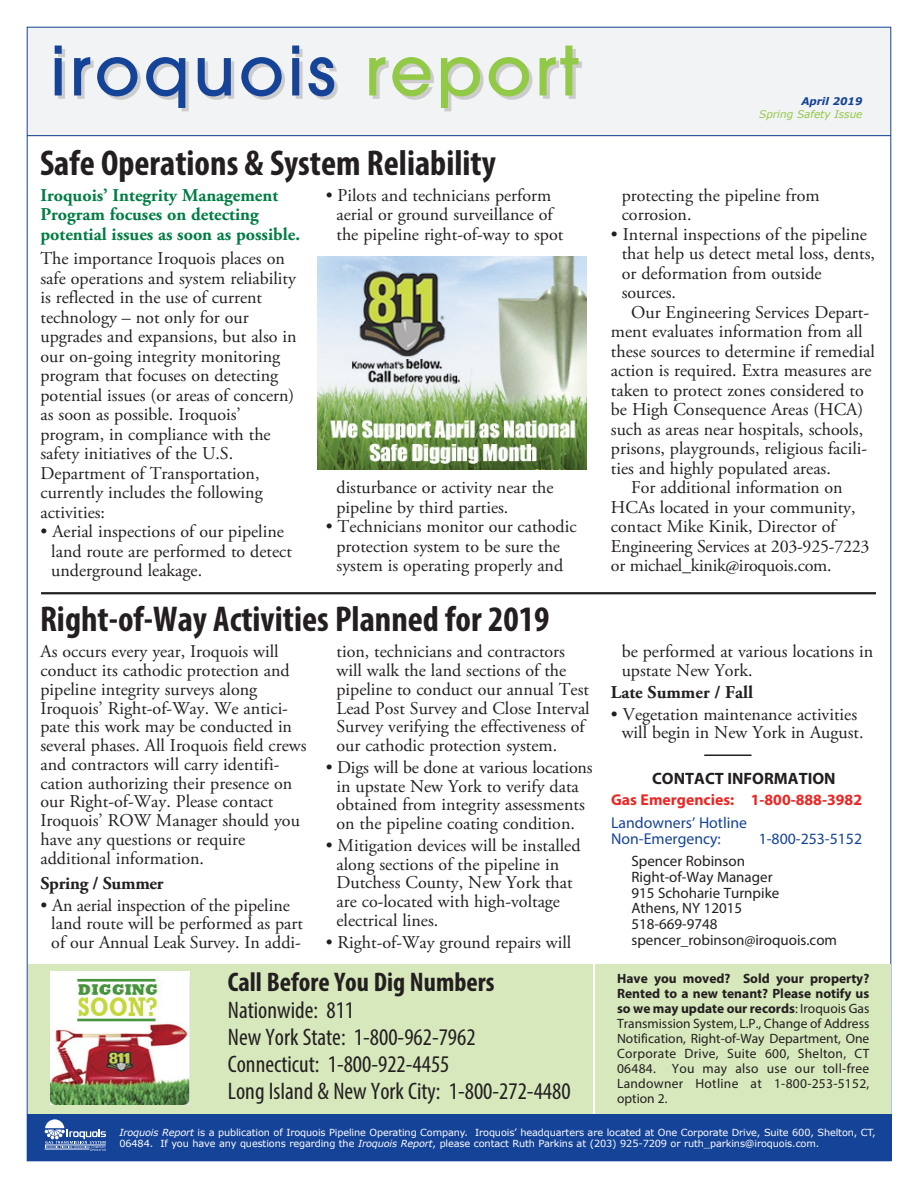
<style>
.page{position:relative;width:918px;height:1188px;background:#fff}
.page>*{position:absolute;margin:0;border:0;box-sizing:border-box;transform-origin:0 0}
.t1{font:500 67.5px "ITC Avant Garde Pro";letter-spacing:.05em;color:#154398}
.t2{font:700 condensed 36px "Myriad Pro";color:#231f20}
.t3{font:700 condensed 27px "Myriad Pro";color:#231f20}
.t4{font:condensed 24px/27px "Myriad Pro";color:#231f20}
.t5{font:18px/18.8px "Adobe Garamond Pro";color:#231f20}
.t6{font:700 18px/19.5px "Adobe Garamond Pro";color:#007d43}
.t7{font:700 18px "Adobe Garamond Pro";color:#231f20}
.t8{font:700 16.5px "Myriad Pro";color:#231f20}
.t9{font:15.75px/16.5px "Myriad Pro";color:#154398}
.t10{font:700 15.75px "Myriad Pro";color:#ec2724}
.t11{font:15px/15.8px "Myriad Pro";color:#231f20}
.t12{font:13.5px/15px "Myriad Pro";letter-spacing:.02em;color:#231f20;text-align:justify}
.t13{font:italic 10.5px "Verdana";letter-spacing:-.005em;color:#92c947}
.t14{font:italic 700 10.5px "Verdana";letter-spacing:-.005em;color:#154398}
.t15{font:9.75px/11.7px "Verdana";letter-spacing:-.015em;color:#fff}
.s1{color:#92c947}
.s2{font-weight:700}
.s3{font-style:italic}
</style>
<div class="page">
<div style="left:27px;top:27px;width:864px;height:110px;background:#f2f3f4"></div>
<div style="left:28px;top:1114px;width:864px;height:47px;background:#154398"></div>
<svg style="left:45px;top:1119px;width:61px;height:32px"></svg>
<hr style="left:27px;top:135px;width:864px;height:1px;background:#154398">
<hr style="left:41px;top:592px;width:835px;height:2px;background:#231f20">
<img style="left:318px;top:256px;width:268px;height:213px">
<div style="left:28px;top:964px;width:565px;height:150px;background:#d6e8bc"></div>
<img style="left:51px;top:971px;width:138px;height:134px">
<div style="left:596px;top:964px;width:295px;height:150px;background:#d6e8bc"></div>
<hr style="left:704px;top:755px;width:48px;height:1px;background:#231f20">
<h1 class="t1" style="left:50px;top:46px;width:530px">iroquois <span class="s1">report</span></h1>
<h2 class="t2" style="left:40px;top:150px;width:457px">Safe Operations &amp; System Reliability</h2>
<p class="t6" style="left:40px;top:187px;width:261px">Iroquois’ Integrity Management<br>Program focuses on detecting potential issues as soon as possible.</p>
<p class="t5" style="left:40px;top:250px;width:258px;line-height:19.5px">The importance Iroquois places on safe operations and system reliability is reflected in the use of current technology – not only for our upgrades and expansions, but also in our on-going integrity monitoring program that focuses on detecting potential issues (or areas of concern) as soon as possible. Iroquois’ program, in compliance with the safety initiatives of the U.S.<br>Department of Transportation, currently includes the following activities:</p>
<p class="t5" style="left:51px;top:523px;width:242px;line-height:19.5px;text-indent:-11px">• Aerial inspections of our pipeline land route are performed to detect underground leakage.</p>
<p class="t5" style="left:337px;top:187px;width:228px;line-height:19.5px;text-indent:-11px">• Pilots and technicians perform aerial or ground surveillance of the pipeline right-of-way to spot</p>
<p class="t5" style="left:337px;top:480px;width:219px;line-height:19.5px">disturbance or activity near the pipeline by third parties.</p>
<p class="t5" style="left:326px;top:519px;width:252px;line-height:19.5px;text-align:center">• Technicians monitor our cathodic protection system to be sure the system is operating properly and</p>
<h2 class="t2" style="left:40px;top:606px;width:511px">Right-of-Way Activities Planned for 2019</h2>
<p class="t5" style="left:40px;top:644px;width:268px">As occurs every year, Iroquois will conduct its cathodic protection and pipeline integrity surveys along Iroquois’ Right-of-Way. We antici&shy;pate this work may be conducted in several phases. All Iroquois field crews and contractors will carry identifi&shy;cation authorizing their presence on our Right-of-Way. Please contact Iroquois’ ROW Manager should you have any questions or require additional information.</p>
<p class="t7" style="left:40px;top:876px;width:125px">Spring / Summer</p>
<p class="t5" style="left:51px;top:897px;width:253px;text-indent:-11px">• An aerial inspection of the pipeline land route will be performed as part of our Annual Leak Survey. In addi-</p>
<p class="t5" style="left:337px;top:644px;width:255px">tion, technicians and contractors will walk the land sections of the pipeline to conduct our annual Test Lead Post Survey and Close Interval Survey verifying the effectiveness of our cathodic protection system.</p>
<p class="t5" style="left:326px;top:759px;width:269px;text-align:center">• Digs will be done at various locations in upstate New York to verify data obtained from integrity assessments on the pipeline coating condition.</p>
<p class="t5" style="left:337px;top:837px;width:246px;text-indent:-11px">• Mitigation devices will be installed along sections of the pipeline in<br>Dutchess County, New York that are co-located with high-voltage electrical lines.</p>
<p class="t5" style="left:326px;top:934px;width:247px">• Right-of-Way ground repairs will</p>
<h3 class="t3" style="left:228px;top:973px;width:268px">Call Before You Dig Numbers</h3>
<h3 class="t4" style="left:228px;top:999px;width:344px">Nationwide: 811<br>New York State: 1-800-962-7962<br>Connecticut: 1-800-922-4455<br>Long IsIand &amp; New York City: 1-800-272-4480</h3>
<p class="t14" style="left:801px;top:95px;width:63px">April 2019</p>
<p class="t13" style="left:759px;top:108px;width:105px">Spring Safety Issue</p>
<p class="t5" style="left:622px;top:187px;width:199px;line-height:19.5px">protecting the pipeline from corrosion.</p>
<p class="t5" style="left:611px;top:227px;width:258px">• Internal inspections of the pipeline</p>
<p class="t5" style="left:622px;top:246px;width:255px">that help us detect metal loss, dents,</p>
<p class="t5" style="left:622px;top:266px;width:201px">or deformation from outside</p>
<p class="t5" style="left:622px;top:285px;width:56px">sources.</p>
<p class="t5" style="left:631px;top:305px;width:240px">Our Engineering Services Depart-</p>
<p class="t5" style="left:611px;top:324px;width:253px">ment evaluates information from all</p>
<p class="t5" style="left:611px;top:344px;width:265px">these sources to determine if remedial</p>
<p class="t5" style="left:611px;top:363px;width:262px">action is required. Extra measures are</p>
<p class="t5" style="left:611px;top:383px;width:254px">taken to protect zones considered to</p>
<p class="t5" style="left:611px;top:402px;width:254px">be High Consequence Areas (HCA)</p>
<p class="t5" style="left:611px;top:422px;width:254px">such as areas near hospitals, schools,</p>
<p class="t5" style="left:611px;top:441px;width:258px">prisons, playgrounds, religious facili-</p>
<p class="t5" style="left:611px;top:461px;width:222px">ties and highly populated areas.</p>
<p class="t5" style="left:631px;top:480px;width:213px">For additional information on</p>
<p class="t5" style="left:611px;top:500px;width:246px">HCAs located in your community,</p>
<p class="t5" style="left:611px;top:519px;width:226px">contact Mike Kinik, Director of</p>
<p class="t5" style="left:611px;top:539px;width:260px">Engineering Services at 203-925-7223</p>
<p class="t5" style="left:611px;top:558px;width:222px">or michael_kinik@iroquois.com.</p>
<p class="t5" style="left:622px;top:644px;width:253px">be performed at various locations in upstate New York.</p>
<p class="t7" style="left:611px;top:685px;width:144px">Late Summer / Fall</p>
<p class="t5" style="left:611px;top:706px;width:254px;text-align:center">• Vegetation maintenance activities will begin in New York in August.</p>
<p class="t8" style="left:652px;top:772px;width:185px">CONTACT INFORMATION</p>
<p class="t10" style="left:611px;top:794px;width:252px">Gas Emergencies: 1-800-888-3982</p>
<p class="t9" style="left:611px;top:816px;width:138px">Landowners’ Hotline<br>Non-Emergency:</p>
<p class="t9" style="left:759px;top:832px;width:105px">1-800-253-5152</p>
<p class="t11" style="left:631px;top:854px;width:207px">Spencer Robinson<br>Right-of-Way Manager<br>915 Schoharie Turnpike<br>Athens, NY 12015<br>518-669-9748 spencer_robinson@iroquois.com</p>
<p class="t12" style="left:617px;top:972px;width:254px"><span class="s2">Have you moved? Sold your property?<br>Rented to a new tenant? Please notify us so we may update our records</span>: Iroquois Gas Transmission System, L.P., Change of Address Notification, Right-of-Way Department, One Corporate Drive, Suite 600, Shelton, CT 06484. You may also use our toll-free Landowner Hotline at 1-800-253-5152, option 2.</p>
<p class="t15" style="left:119px;top:1126px;width:758px"><span class="s3">Iroquois Report</span> is a publication of Iroquois Pipeline Operating Company. Iroquois’ headquarters are located at One Corporate Drive, Suite 600, Shelton, CT,<br>06484. If you have any questions regarding the <span class="s3">Iroquois Report</span>, please contact Ruth Parkins at (203) 925-7209 or ruth_parkins@iroquois.com.</p>
</div>
